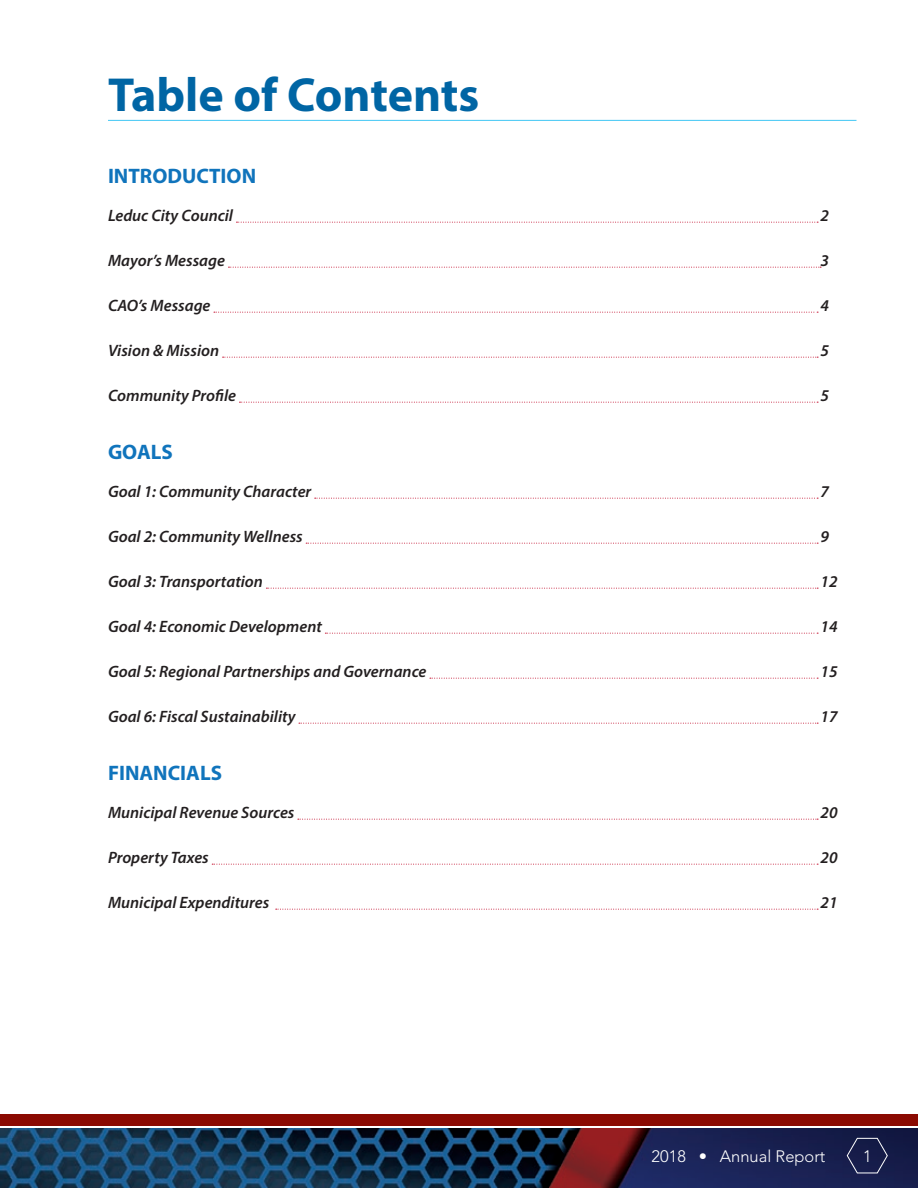
<style>
.page{position:relative;width:918px;height:1188px;background:#fff}
.page>*{position:absolute;margin:0;border:0;box-sizing:border-box;transform-origin:0 0}
.t1{font:700 48px "Myriad Pro";color:#0065a4}
.heading_3{font:700 21px "Myriad Pro";color:#1074bc}
.table_of_contents{font:italic 600 16.5px "Myriad Pro";color:#231f20}
.t2{font:300 16.5px "Avenir LT Std";color:#fff}
</style>
<div class="page">
<hr style="left:108px;top:120px;width:748px;height:1px;background:#40c7f4">
<svg style="left:236px;top:222px;width:582px;height:1px"></svg>
<svg style="left:228px;top:267px;width:593px;height:1px"></svg>
<svg style="left:214px;top:312px;width:604px;height:1px"></svg>
<svg style="left:223px;top:357px;width:595px;height:1px"></svg>
<svg style="left:239px;top:402px;width:579px;height:1px"></svg>
<svg style="left:315px;top:498px;width:503px;height:1px"></svg>
<svg style="left:306px;top:543px;width:512px;height:1px"></svg>
<svg style="left:266px;top:588px;width:552px;height:1px"></svg>
<svg style="left:325px;top:633px;width:493px;height:1px"></svg>
<svg style="left:430px;top:678px;width:388px;height:1px"></svg>
<svg style="left:299px;top:723px;width:519px;height:1px"></svg>
<svg style="left:298px;top:819px;width:520px;height:1px"></svg>
<svg style="left:212px;top:864px;width:606px;height:1px"></svg>
<svg style="left:276px;top:909px;width:542px;height:1px"></svg>
<div style="left:0;top:1114px;width:918px;height:12px;background:#8b0a02"></div>
<img style="left:0;top:1128px;width:918px;height:60px">
<svg style="left:846px;top:1137px;width:42px;height:37px;background:#272d57"></svg>
<p class="t1" style="left:108px;top:64px;width:373px">Table of Contents</p>
<p class="heading_3" style="left:108px;top:162px;width:150px">INTRODUCTION</p>
<p class="table_of_contents" style="left:108px;top:204px;width:127px">Leduc City Council</p>
<p class="table_of_contents" style="left:821px;top:204px;width:10px">2</p>
<p class="table_of_contents" style="left:108px;top:249px;width:119px">Mayor’s Message</p>
<p class="table_of_contents" style="left:821px;top:249px;width:10px">3</p>
<p class="table_of_contents" style="left:108px;top:294px;width:104px">CAO’s Message</p>
<p class="table_of_contents" style="left:821px;top:294px;width:10px">4</p>
<p class="table_of_contents" style="left:108px;top:339px;width:113px">Vision &amp; Mission</p>
<p class="table_of_contents" style="left:821px;top:339px;width:10px">5</p>
<p class="table_of_contents" style="left:108px;top:384px;width:130px">Community Profile</p>
<p class="table_of_contents" style="left:821px;top:384px;width:10px">5</p>
<p class="heading_3" style="left:108px;top:438px;width:66px">GOALS</p>
<p class="table_of_contents" style="left:108px;top:480px;width:205px">Goal 1: Community Character</p>
<p class="table_of_contents" style="left:821px;top:480px;width:10px">7</p>
<p class="table_of_contents" style="left:108px;top:525px;width:196px">Goal 2: Community Wellness</p>
<p class="table_of_contents" style="left:821px;top:525px;width:10px">9</p>
<p class="table_of_contents" style="left:108px;top:570px;width:157px">Goal 3: Transportation</p>
<p class="table_of_contents" style="left:821px;top:570px;width:19px">12</p>
<p class="table_of_contents" style="left:108px;top:615px;width:215px">Goal 4: Economic Development</p>
<p class="table_of_contents" style="left:821px;top:615px;width:19px">14</p>
<p class="table_of_contents" style="left:108px;top:660px;width:320px">Goal 5: Regional Partnerships and Governance</p>
<p class="table_of_contents" style="left:821px;top:660px;width:19px">15</p>
<p class="table_of_contents" style="left:108px;top:705px;width:189px">Goal 6: Fiscal Sustainability</p>
<p class="table_of_contents" style="left:821px;top:705px;width:19px">17</p>
<p class="heading_3" style="left:108px;top:759px;width:116px">FINANCIALS</p>
<p class="table_of_contents" style="left:108px;top:801px;width:188px">Municipal Revenue Sources</p>
<p class="table_of_contents" style="left:821px;top:801px;width:19px">20</p>
<p class="table_of_contents" style="left:108px;top:846px;width:102px">Property Taxes</p>
<p class="table_of_contents" style="left:821px;top:846px;width:19px">20</p>
<p class="table_of_contents" style="left:108px;top:891px;width:163px">Municipal Expenditures</p>
<p class="table_of_contents" style="left:821px;top:891px;width:19px">21</p>
<p class="t2" style="left:652px;top:1146px;width:175px">2018 • Annual Report</p>
<p class="t2" style="left:863px;top:1146px;width:10px">1</p>
</div>
